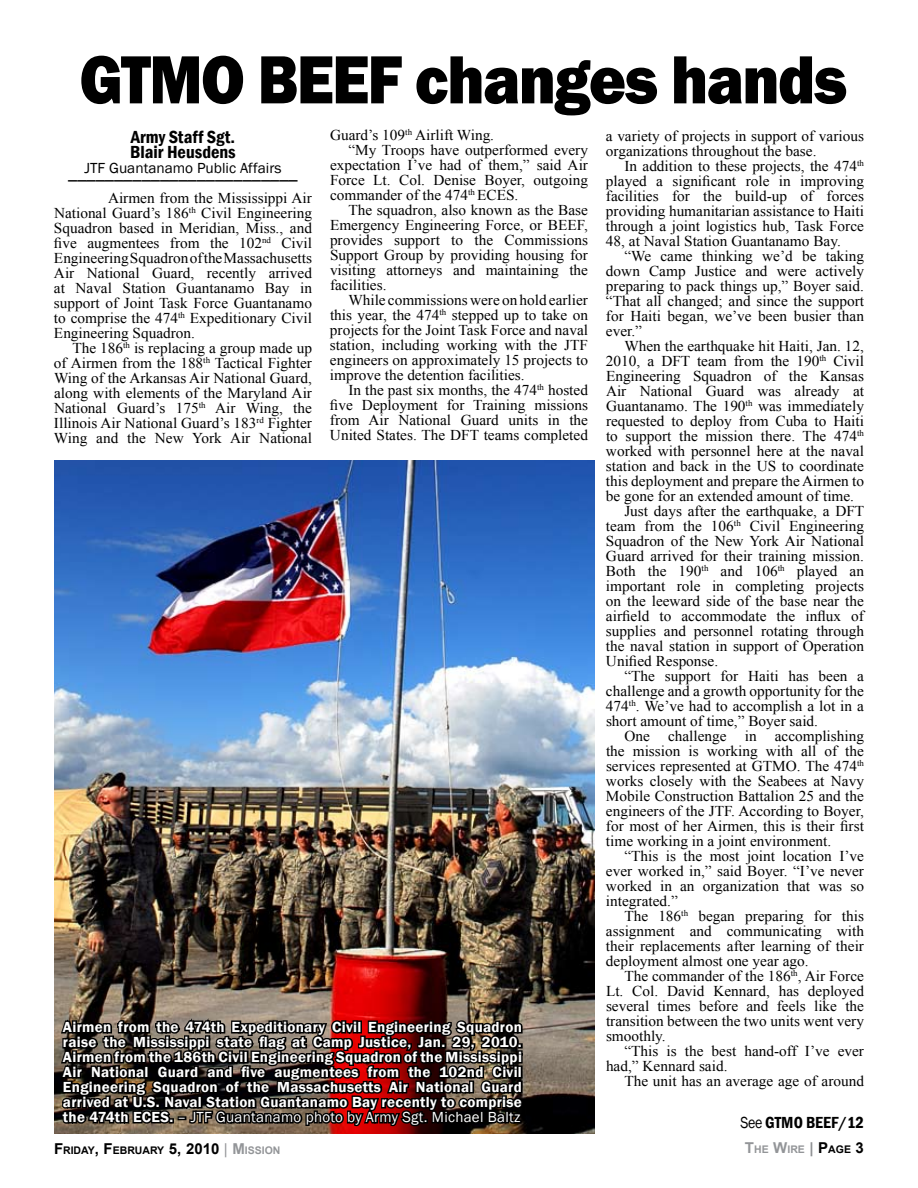
<style>
.page{position:relative;width:918px;height:1188px;background:#fff}
.page>*{position:absolute;margin:0;border:0;box-sizing:border-box;transform-origin:0 0}
.t1{font:800 70.5px "Franklin Gothic";letter-spacing:-.025em;color:#000;scale:.9 1}
.t2{font:600 condensed 18px/15px "Franklin Gothic";color:#000}
.t3{font:18px "Franklin Gothic";color:#000}
.t4{font:600 condensed 16.5px "Franklin Gothic";color:#000}
.t5{font:15px/15px "Times New Roman";color:#000;text-align:justify}
.t6{font:600 15px/15px "Franklin Gothic";letter-spacing:.02em;color:#fff;text-align:justify}
.t7{font:15px "Franklin Gothic";color:#000}
.t8{font:700 10.5px "Arial";color:#000}
.t9{font:700 10.5px "Arial";color:#939598}
.s1{font-weight:400}
.s2{font-weight:400;font-stretch:normal}
.s3{font-size:15px}
.s4{font-weight:400;font-size:15px;color:#939598}
.s5{font-size:15px;color:#939598}
.s6{color:#939598}
.s7{font-size:15px;color:#8f9194}
.s8{font-size:15px;color:#000}
.s9{color:#000}
</style>
<div class="page">
<img style="left:54px;top:461px;width:540px;height:673px">
<svg style="left:59px;top:1015px;width:467px;height:116px;background:#301c17"></svg>
<h1 class="t1" style="left:80px;top:34px;width:855px">GTMO BEEF changes hands</h1>
<p class="t2" style="left:130px;top:129px;width:107px">Army Staff Sgt.<br>Blair Heusdens</p>
<p class="t7" style="left:84px;top:159px;width:199px">JTF Guantanamo Public Affairs</p>
<p class="t3" style="left:68px;top:162px;width:231px">_________________________</p>
<p class="t5" style="left:54px;top:190px;width:260px;text-indent:54px">Airmen from the Mississippi Air National Guard’s 186<sup>th</sup> Civil Engineering Squadron based in Meridian, Miss., and five augmentees from the 102<sup>nd</sup> Civil Engineering Squadron of the Massachusetts Air National Guard, recently arrived at Naval Station Guantanamo Bay in support of Joint Task Force Guantanamo to comprise the 474<sup>th</sup> Expeditionary Civil Engineering Squadron.</p>
<p class="t5" style="left:54px;top:340px;width:260px;text-indent:18px">The 186<sup>th</sup> is replacing a group made up of Airmen from the 188<sup>th</sup> Tactical Fighter Wing of the Arkansas Air National Guard, along with elements of the Maryland Air National Guard’s 175<sup>th</sup> Air Wing, the Illinois Air National Guard’s 183<sup>rd</sup> Fighter Wing and the New York Air National</p>
<p class="t5" style="left:330px;top:127px;width:166px">Guard’s 109<sup>th</sup> Airlift Wing.</p>
<p class="t5" style="left:348px;top:142px;width:241px">“My Troops have outperformed every</p>
<p class="t5" style="left:330px;top:157px;width:260px">expectation I’ve had of them,” said Air</p>
<p class="t5" style="left:330px;top:172px;width:260px">Force Lt. Col. Denise Boyer, outgoing</p>
<p class="t5" style="left:330px;top:187px;width:190px">commander of the 474<sup>th</sup> ECES.</p>
<p class="t5" style="left:348px;top:202px;width:241px">The squadron, also known as the Base</p>
<p class="t5" style="left:330px;top:217px;width:260px">Emergency Engineering Force, or BEEF,</p>
<p class="t5" style="left:330px;top:232px;width:259px">provides support to the Commissions</p>
<p class="t5" style="left:330px;top:247px;width:260px">Support Group by providing housing for</p>
<p class="t5" style="left:330px;top:262px;width:260px">visiting attorneys and maintaining the</p>
<p class="t5" style="left:330px;top:277px;width:58px">facilities.</p>
<p class="t5" style="left:348px;top:292px;width:241px">While commissions were on hold earlier</p>
<p class="t5" style="left:330px;top:307px;width:260px">this year, the 474<sup>th</sup> stepped up to take on</p>
<p class="t5" style="left:330px;top:322px;width:260px">projects for the Joint Task Force and naval</p>
<p class="t5" style="left:330px;top:337px;width:260px">station, including working with the JTF</p>
<p class="t5" style="left:330px;top:352px;width:260px">engineers on approximately 15 projects to</p>
<p class="t5" style="left:330px;top:367px;width:196px">improve the detention facilities.</p>
<p class="t5" style="left:348px;top:382px;width:241px">In the past six months, the 474<sup>th</sup> hosted</p>
<p class="t5" style="left:330px;top:397px;width:260px">five Deployment for Training missions</p>
<p class="t5" style="left:330px;top:412px;width:260px">from Air National Guard units in the</p>
<p class="t5" style="left:330px;top:427px;width:260px">United States. The DFT teams completed</p>
<p class="t6" style="left:63px;top:1020px;width:461px">Airmen from the 474th Expeditionary Civil Engineering Squadron raise the Mississippi state flag at Camp Justice, Jan. 29, 2010.<br>Airmen from the 186th Civil Engineering Squadron of the Mississippi Air National Guard and five augmentees from the 102nd Civil Engineering Squadron of the Massachusetts Air National Guard arrived at U.S. Naval Station Guantanamo Bay recently to comprise the 474th ECES. <span class="s1">– JTF Guantanamo photo by Army Sgt. Michael Baltz</span></p>
<p class="t5" style="left:606px;top:128px;width:259px">a variety of projects in support of various organizations throughout the base.</p>
<p class="t5" style="left:606px;top:158px;width:260px;text-indent:18px">In addition to these projects, the 474<sup>th </sup>played a significant role in improving facilities for the build-up of forces providing humanitarian assistance to Haiti through a joint logistics hub, Task Force 48, at Naval Station Guantanamo Bay.</p>
<p class="t5" style="left:606px;top:248px;width:260px;text-indent:18px">“We came thinking we’d be taking down Camp Justice and were actively preparing to pack things up,” Boyer said. “That all changed; and since the support for Haiti began, we’ve been busier than ever.”</p>
<p class="t5" style="left:624px;top:338px;width:241px">When the earthquake hit Haiti, Jan. 12,</p>
<p class="t5" style="left:606px;top:353px;width:260px">2010, a DFT team from the 190<sup>th</sup> Civil</p>
<p class="t5" style="left:606px;top:368px;width:260px">Engineering Squadron of the Kansas</p>
<p class="t5" style="left:606px;top:383px;width:260px">Air National Guard was already at</p>
<p class="t5" style="left:606px;top:398px;width:260px">Guantanamo. The 190<sup>th</sup> was immediately</p>
<p class="t5" style="left:606px;top:413px;width:260px">requested to deploy from Cuba to Haiti</p>
<p class="t5" style="left:606px;top:428px;width:259px">to support the mission there. The 474<sup>th</sup></p>
<p class="t5" style="left:606px;top:443px;width:260px">worked with personnel here at the naval</p>
<p class="t5" style="left:606px;top:458px;width:260px">station and back in the US to coordinate</p>
<p class="t5" style="left:606px;top:473px;width:260px">this deployment and prepare the Airmen to</p>
<p class="t5" style="left:606px;top:488px;width:250px">be gone for an extended amount of time.</p>
<p class="t5" style="left:624px;top:503px;width:241px">Just days after the earthquake, a DFT</p>
<p class="t5" style="left:606px;top:518px;width:260px">team from the 106<sup>th</sup> Civil Engineering</p>
<p class="t5" style="left:606px;top:533px;width:260px">Squadron of the New York Air National</p>
<p class="t5" style="left:606px;top:548px;width:260px">Guard arrived for their training mission.</p>
<p class="t5" style="left:606px;top:563px;width:259px">Both the 190<sup>th</sup> and 106<sup>th</sup> played an</p>
<p class="t5" style="left:606px;top:578px;width:260px">important role in completing projects</p>
<p class="t5" style="left:606px;top:593px;width:259px">on the leeward side of the base near the</p>
<p class="t5" style="left:606px;top:608px;width:260px">airfield to accommodate the influx of</p>
<p class="t5" style="left:606px;top:623px;width:260px">supplies and personnel rotating through</p>
<p class="t5" style="left:606px;top:638px;width:260px">the naval station in support of Operation</p>
<p class="t5" style="left:606px;top:653px;width:114px">Unified Response.</p>
<p class="t5" style="left:624px;top:668px;width:241px">“The support for Haiti has been a</p>
<p class="t5" style="left:606px;top:683px;width:259px">challenge and a growth opportunity for the</p>
<p class="t5" style="left:606px;top:698px;width:259px">474<sup>th</sup>. We’ve had to accomplish a lot in a</p>
<p class="t5" style="left:606px;top:713px;width:214px">short amount of time,” Boyer said.</p>
<p class="t5" style="left:624px;top:728px;width:241px">One challenge in accomplishing</p>
<p class="t5" style="left:606px;top:743px;width:260px">the mission is working with all of the</p>
<p class="t5" style="left:606px;top:758px;width:259px">services represented at GTMO. The 474<sup>th</sup></p>
<p class="t5" style="left:606px;top:773px;width:260px">works closely with the Seabees at Navy</p>
<p class="t5" style="left:606px;top:788px;width:260px">Mobile Construction Battalion 25 and the</p>
<p class="t5" style="left:606px;top:803px;width:260px">engineers of the JTF. According to Boyer,</p>
<p class="t5" style="left:606px;top:818px;width:259px">for most of her Airmen, this is their first</p>
<p class="t5" style="left:606px;top:833px;width:227px">time working in a joint environment.</p>
<p class="t5" style="left:624px;top:848px;width:241px">“This is the most joint location I’ve</p>
<p class="t5" style="left:606px;top:863px;width:260px">ever worked in,” said Boyer. “I’ve never</p>
<p class="t5" style="left:606px;top:878px;width:259px">worked in an organization that was so</p>
<p class="t5" style="left:606px;top:893px;width:73px">integrated.”</p>
<p class="t5" style="left:624px;top:908px;width:241px">The 186<sup>th</sup> began preparing for this</p>
<p class="t5" style="left:606px;top:923px;width:260px">assignment and communicating with</p>
<p class="t5" style="left:606px;top:938px;width:260px">their replacements after learning of their</p>
<p class="t5" style="left:606px;top:953px;width:204px">deployment almost one year ago.</p>
<p class="t5" style="left:624px;top:968px;width:241px">The commander of the 186<sup>th</sup>, Air Force</p>
<p class="t5" style="left:606px;top:983px;width:260px">Lt. Col. David Kennard, has deployed</p>
<p class="t5" style="left:606px;top:998px;width:260px">several times before and feels like the</p>
<p class="t5" style="left:606px;top:1013px;width:260px">transition between the two units went very</p>
<p class="t5" style="left:606px;top:1028px;width:61px">smoothly.</p>
<p class="t5" style="left:624px;top:1043px;width:241px">“This is the best hand-off I’ve ever</p>
<p class="t5" style="left:606px;top:1058px;width:123px">had,” Kennard said.</p>
<p class="t5" style="left:624px;top:1073px;width:241px">The unit has an average age of around</p>
<p class="t4" style="left:740px;top:1111px;width:125px"><span class="s2">See</span> GTMO BEEF/12</p>
<p class="t8" style="left:54px;top:1144px;width:228px"><span class="s3">F</span>RIDAY<span class="s3">, F</span>EBRUARY <span class="s3">5, 2010</span> <span class="s4">|</span> <span class="s5">M</span><span class="s6">ISSION</span></p>
<p class="t9" style="left:745px;top:1142px;width:121px"><span class="s3">T</span>HE <span class="s3">W</span>IRE <span class="s7">|</span> <span class="s8">P</span><span class="s9">AGE</span> <span class="s8">3</span></p>
</div>
